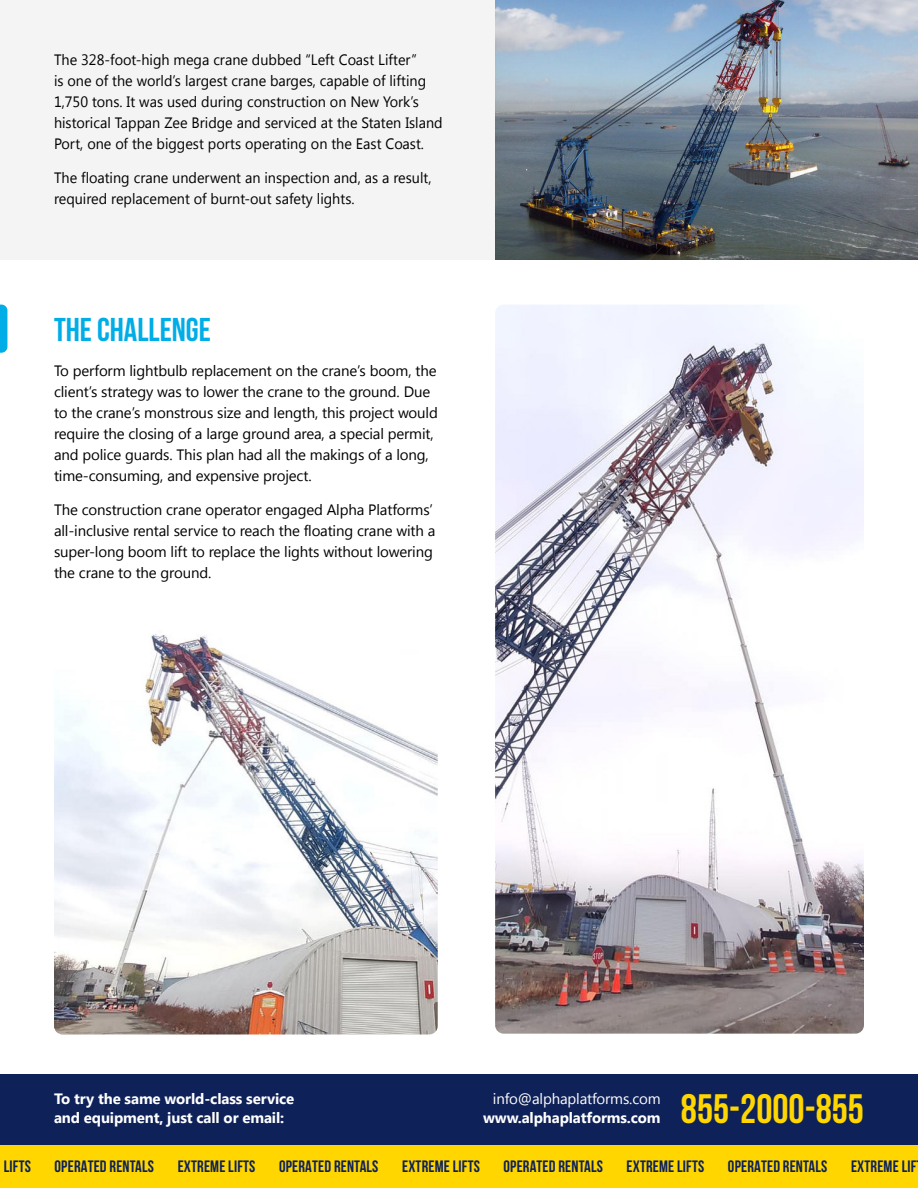
<style>
.page{position:relative;width:918px;height:1188px;background:#fff}
.page>*{position:absolute;margin:0;border:0;box-sizing:border-box;transform-origin:0 0}
.t1{font:700 41.1px "Bebas Neue";color:#ffd600}
.t2{font:700 33px "Bebas Neue";color:#00ade6}
.t3{font:700 16.5px "Bebas Neue";letter-spacing:.01em;color:#0e2159}
.t4{font:15px/21px "Khmer UI";letter-spacing:-.01em;color:#000}
.t5{font:15px/21px "Khmer UI";letter-spacing:-.01em;color:#000;scale:.96 1}
.t6{font:700 15px/19.5px "Khmer UI";letter-spacing:-.01em;color:#fff}
.t7{font:15px "Khmer UI";letter-spacing:-.01em;color:#fff}
</style>
<div class="page">
<div style="left:0;top:0;width:918px;height:259px;background:#f4f4f4"></div>
<div style="left:0;top:1074px;width:918px;height:72px;background:#0e2159"></div>
<div style="left:0;top:1146px;width:918px;height:42px;background:#ffd600"></div>
<svg style="left:0;top:305px;width:7px;height:48px"></svg>
<img style="left:495px;top:305px;width:369px;height:729px">
<img style="left:495px;top:0;width:423px;height:259px">
<img style="left:54px;top:634px;width:384px;height:401px">
<p class="t5" style="left:54px;top:49px;width:406px">The 328-foot-high mega crane dubbed “Left Coast Lifter”<br>is one of the world’s largest crane barges, capable of lifting 1,750 tons. It was used during construction on New York’s historical Tappan Zee Bridge and serviced at the Staten Island Port, one of the biggest ports operating on the East Coast.</p>
<p class="t5" style="left:54px;top:167px;width:395px">The floating crane underwent an inspection and, as a result, required replacement of burnt-out safety lights.</p>
<h2 class="t2" style="left:54px;top:312px;width:158px">THE CHALLENGE</h2>
<p class="t4" style="left:54px;top:360px;width:385px">To perform lightbulb replacement on the crane’s boom, the client’s strategy was to lower the crane to the ground. Due to the crane’s monstrous size and length, this project would require the closing of a large ground area, a special permit, and police guards. This plan had all the makings of a long, time-consuming, and expensive project.</p>
<p class="t4" style="left:54px;top:499px;width:383px">The construction crane operator engaged Alpha Platforms’ all-inclusive rental service to reach the floating crane with a super-long boom lift to replace the lights without lowering the crane to the ground.</p>
<p class="t6" style="left:54px;top:1089px;width:242px">To try the same world-class service and equipment, just call or email:</p>
<p class="t7" style="left:493px;top:1090px;width:169px">info@alphaplatforms.com</p>
<p class="t6" style="left:483px;top:1108px;width:179px">www.alphaplatforms.com</p>
<h1 class="t1" style="left:681px;top:1086px;width:185px">855-2000-855</h1>
<p class="t3" style="left:4px;top:1157px;width:29px">LIFTS</p>
<p class="t3" style="left:55px;top:1157px;width:101px">OPERATED RENTALS</p>
<p class="t3" style="left:178px;top:1157px;width:79px">EXTREME LIFTS</p>
<p class="t3" style="left:279px;top:1157px;width:101px">OPERATED RENTALS</p>
<p class="t3" style="left:402px;top:1157px;width:79px">EXTREME LIFTS</p>
<p class="t3" style="left:504px;top:1157px;width:101px">OPERATED RENTALS</p>
<p class="t3" style="left:627px;top:1157px;width:79px">EXTREME LIFTS</p>
<p class="t3" style="left:728px;top:1157px;width:101px">OPERATED RENTALS</p>
<p class="t3" style="left:851px;top:1157px;width:67px">EXTREME LIF</p>
</div>
